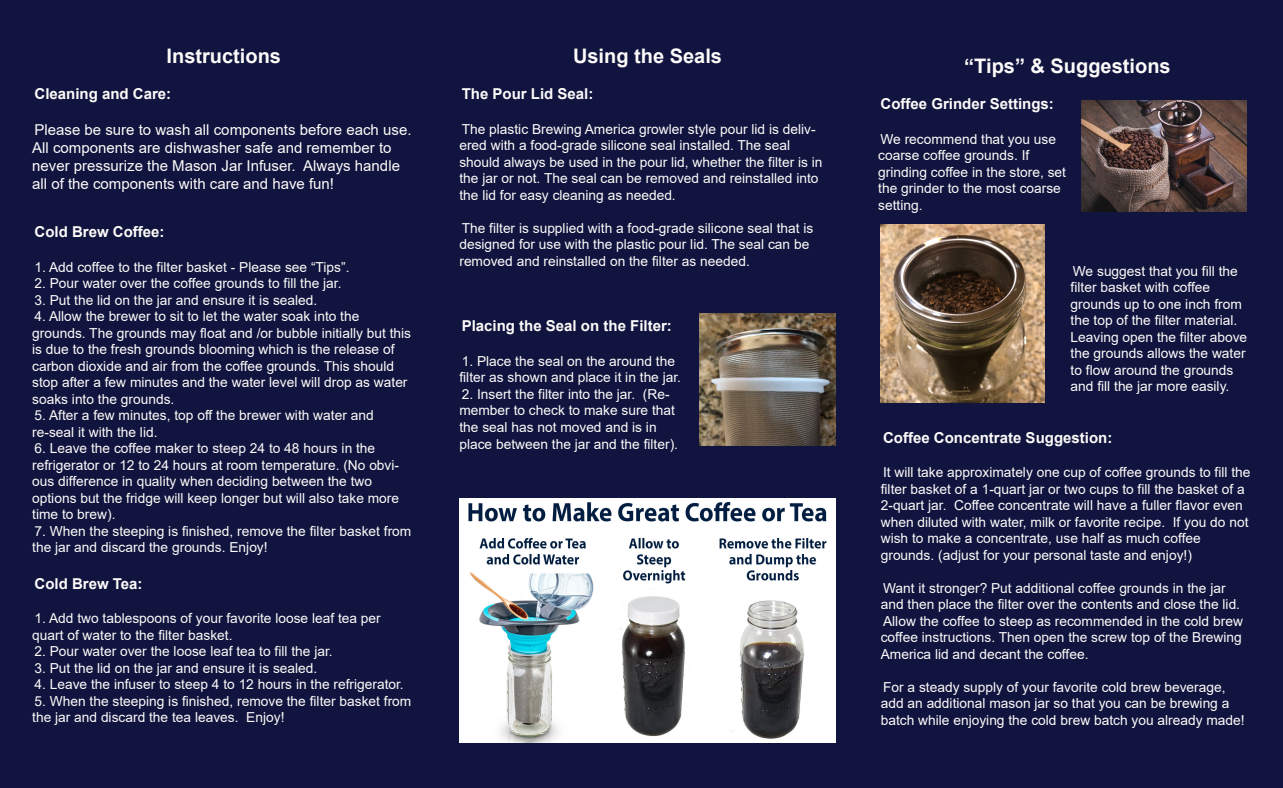
<style>
.page{position:relative;width:1283px;height:788px;background:#fff}
.page>*{position:absolute;margin:0;border:0;box-sizing:border-box;transform-origin:0 0}
.t1{font:700 20px "Arial";color:#fdfbfa}
.t2{font:15px/18px "Arial";color:#fdfbfa}
.t3{font:700 15px "Arial";color:#fdfbfa}
.t4{font:13.75px/16.5px "Arial";color:#fdfbfa}
</style>
<div class="page">
<div style="left:0;top:0;width:1282px;height:788px;background:#10143e"></div>
<img style="left:699px;top:313px;width:136px;height:132px">
<img style="left:1081px;top:101px;width:166px;height:110px">
<img style="left:880px;top:225px;width:164px;height:177px">
<img style="left:459px;top:499px;width:376px;height:243px">
<h1 class="t1" style="left:167px;top:42px;width:116px">Instructions</h1>
<p class="t3" style="left:34px;top:83px;width:138px">Cleaning and Care:</p>
<p class="t2" style="left:32px;top:121px;width:381px">Please be sure to wash all components before each use.<br>All components are dishwasher safe and remember to never pressurize the Mason Jar Infuser. Always handle all of the components with care and have fun!</p>
<p class="t3" style="left:34px;top:221px;width:132px">Cold Brew Coffee:</p>
<p class="t4" style="left:34px;top:258px;width:316px">1. Add coffee to the filter basket - Please see “Tips”.</p>
<p class="t4" style="left:34px;top:275px;width:308px">2. Pour water over the coffee grounds to fill the jar.</p>
<p class="t4" style="left:34px;top:291px;width:284px">3. Put the lid on the jar and ensure it is sealed.</p>
<p class="t4" style="left:32px;top:308px;width:380px">4. Allow the brewer to sit to let the water soak into the grounds. The grounds may float and /or bubble initially but this is due to the fresh grounds blooming which is the release of carbon dioxide and air from the coffee grounds. This should stop after a few minutes and the water level will drop as water soaks into the grounds.</p>
<p class="t4" style="left:32px;top:407px;width:343px">5. After a few minutes, top off the brewer with water and re-seal it with the lid.</p>
<p class="t4" style="left:32px;top:440px;width:368px">6. Leave the coffee maker to steep 24 to 48 hours in the refrigerator or 12 to 24 hours at room temperature. (No obvi&shy;ous difference in quality when deciding between the two options but the fridge will keep longer but will also take more time to brew).</p>
<p class="t4" style="left:32px;top:522px;width:381px">7. When the steeping is finished, remove the filter basket from the jar and discard the grounds. Enjoy!</p>
<p class="t3" style="left:34px;top:572px;width:110px">Cold Brew Tea:</p>
<p class="t4" style="left:32px;top:609px;width:350px">1. Add two tablespoons of your favorite loose leaf tea per quart of water to the filter basket.</p>
<p class="t4" style="left:34px;top:642px;width:300px">2. Pour water over the loose leaf tea to fill the jar.</p>
<p class="t4" style="left:34px;top:659px;width:284px">3. Put the lid on the jar and ensure it is sealed.</p>
<p class="t4" style="left:34px;top:675px;width:371px">4. Leave the infuser to steep 4 to 12 hours in the refrigerator.</p>
<p class="t4" style="left:32px;top:692px;width:381px">5. When the steeping is finished, remove the filter basket from the jar and discard the tea leaves. Enjoy!</p>
<h1 class="t1" style="left:573px;top:42px;width:150px">Using the Seals</h1>
<p class="t3" style="left:462px;top:83px;width:133px">The Pour Lid Seal:</p>
<p class="t4" style="left:459px;top:120px;width:365px">The plastic Brewing America growler style pour lid is deliv&shy;ered with a food-grade silicone seal installed. The seal should always be used in the pour lid, whether the filter is in the jar or not. The seal can be removed and reinstalled into the lid for easy cleaning as needed.</p>
<p class="t4" style="left:459px;top:219px;width:355px">The filter is supplied with a food-grade silicone seal that is designed for use with the plastic pour lid. The seal can be removed and reinstalled on the filter as needed.</p>
<p class="t3" style="left:462px;top:315px;width:212px">Placing the Seal on the Filter:</p>
<p class="t4" style="left:459px;top:353px;width:223px">1. Place the seal on the around the filter as shown and place it in the jar.</p>
<p class="t4" style="left:459px;top:386px;width:220px">2. Insert the filter into the jar. (Re&shy;member to check to make sure that the seal has not moved and is in place between the jar and the filter).</p>
<h1 class="t1" style="left:964px;top:52px;width:208px">“Tips” &amp; Suggestions</h1>
<p class="t3" style="left:880px;top:93px;width:175px">Coffee Grinder Settings:</p>
<p class="t4" style="left:878px;top:130px;width:189px">We recommend that you use coarse coffee grounds. If grinding coffee in the store, set the grinder to the most coarse setting.</p>
<p class="t4" style="left:1070px;top:262px;width:178px">We suggest that you fill the filter basket with coffee grounds up to one inch from the top of the filter material.<br>Leaving open the filter above the grounds allows the water to flow around the grounds and fill the jar more easily.</p>
<p class="t3" style="left:883px;top:427px;width:231px">Coffee Concentrate Suggestion:</p>
<p class="t4" style="left:880px;top:464px;width:371px">It will take approximately one cup of coffee grounds to fill the filter basket of a 1-quart jar or two cups to fill the basket of a 2-quart jar. Coffee concentrate will have a fuller flavor even when diluted with water, milk or favorite recipe. If you do not wish to make a concentrate, use half as much coffee grounds. (adjust for your personal taste and enjoy!)</p>
<p class="t4" style="left:880px;top:579px;width:364px">Want it stronger? Put additional coffee grounds in the jar and then place the filter over the contents and close the lid.<br>Allow the coffee to steep as recommended in the cold brew coffee instructions. Then open the screw top of the Brewing America lid and decant the coffee.</p>
<p class="t4" style="left:880px;top:678px;width:365px">For a steady supply of your favorite cold brew beverage, add an additional mason jar so that you can be brewing a batch while enjoying the cold brew batch you already made!</p>
</div>
